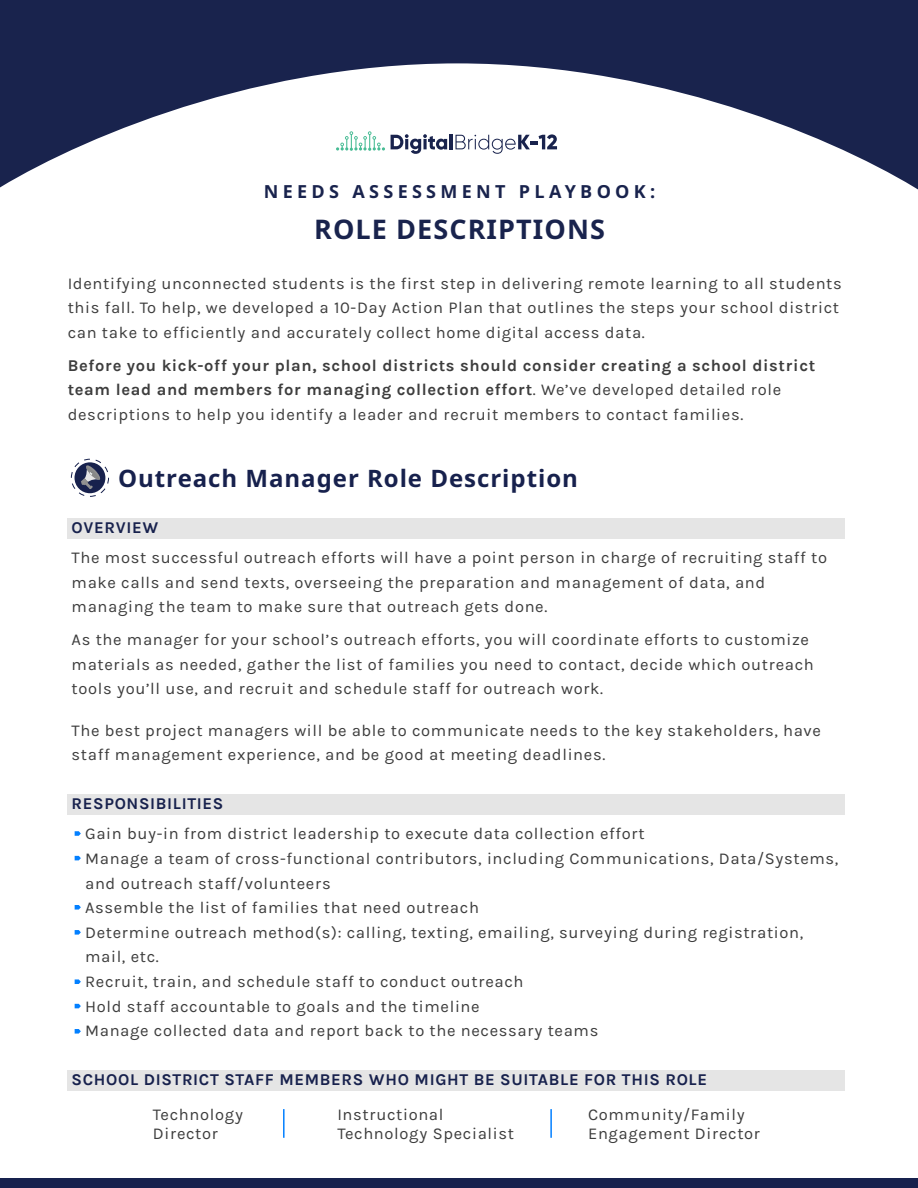
<style>
.page{position:relative;width:918px;height:1188px;background:#fff}
.page>*{position:absolute;margin:0;border:0;box-sizing:border-box;transform-origin:0 0}
.t1{font:700 27px "Noto Sans";letter-spacing:.04em;color:#19234d}
.t2{font:700 24px "Noto Sans";letter-spacing:.04em;color:#17214d}
.t3{font:700 18px "Noto Sans";letter-spacing:.24em;color:#19234d}
.t4{font:16.5px/24.6px "Karla";letter-spacing:.04em;color:#3d3d3d}
.t5{font:700 16.5px/24.6px "Karla";letter-spacing:.04em;color:#3d3d3d}
.t6{font:700 16.5px "Karla";letter-spacing:.04em;color:#17214d}
.s1{font-weight:400}
</style>
<div class="page">
<svg style="left:0;top:0;width:918px;height:190px;fill:#19234d"></svg>
<div style="left:68px;top:518px;width:777px;height:20px;background:#e5e5e5"></div>
<div style="left:68px;top:794px;width:777px;height:20px;background:#e5e5e5"></div>
<div style="left:68px;top:1070px;width:777px;height:20px;background:#e5e5e5"></div>
<svg style="left:75px;top:831px;width:6px;height:5px"></svg>
<svg style="left:75px;top:856px;width:6px;height:4px"></svg>
<svg style="left:75px;top:905px;width:6px;height:5px"></svg>
<svg style="left:75px;top:930px;width:6px;height:5px"></svg>
<svg style="left:75px;top:979px;width:6px;height:5px"></svg>
<svg style="left:75px;top:1004px;width:6px;height:4px"></svg>
<svg style="left:75px;top:1029px;width:6px;height:5px"></svg>
<div style="left:75px;top:462px;width:30px;height:31px;background:#17214d;border-radius:50%"></div>
<div style="left:71px;top:459px;width:38px;height:38px;border:1px dashed #17214d;border-radius:50%"></div>
<svg style="left:81px;top:465px;width:20px;height:24px"></svg>
<div style="left:0;top:1179px;width:918px;height:9px;background:#17214d"></div>
<hr style="left:283px;top:1109px;width:2px;height:29px;background:#0380ff">
<hr style="left:550px;top:1109px;width:2px;height:29px;background:#0380ff">
<p class="t3" style="left:264px;top:178px;width:393px">NEEDS ASSESSMENT PLAYBOOK:</p>
<h1 class="t1" style="left:314px;top:210px;width:292px">ROLE DESCRIPTIONS</h1>
<p class="t4" style="left:68px;top:271px;width:776px">Identifying unconnected students is the first step in delivering remote learning to all students this fall. To help, we developed a 10-Day Action Plan that outlines the steps your school district can take to efficiently and accurately collect home digital access data.</p>
<p class="t5" style="left:68px;top:353px;width:749px">Before you kick-off your plan, school districts should consider creating a school district team lead and members for managing collection effort<span class="s1">. We’ve developed detailed role descriptions to help you identify a leader and recruit members to contact families.</span></p>
<h2 class="t2" style="left:118px;top:462px;width:461px">Outreach Manager Role Description</h2>
<p class="t6" style="left:72px;top:518px;width:88px">OVERVIEW</p>
<p class="t4" style="left:72px;top:546px;width:757px">The most successful outreach efforts will have a point person in charge of recruiting staff to make calls and send texts, overseeing the preparation and management of data, and managing the team to make sure that outreach gets done.</p>
<p class="t4" style="left:72px;top:628px;width:744px">As the manager for your school’s outreach efforts, you will coordinate efforts to customize materials as needed, gather the list of families you need to contact, decide which outreach tools you’ll use, and recruit and schedule staff for outreach work.</p>
<p class="t4" style="left:72px;top:718px;width:751px">The best project managers will be able to communicate needs to the key stakeholders, have staff management experience, and be good at meeting deadlines.</p>
<p class="t6" style="left:72px;top:794px;width:153px">RESPONSIBILITIES</p>
<p class="t4" style="left:85px;top:822px;width:755px">Gain buy-in from district leadership to execute data collection effort<br>Manage a team of cross-functional contributors, including Communications, Data/Systems, and outreach staff/volunteers<br>Assemble the list of families that need outreach<br>Determine outreach method(s): calling, texting, emailing, surveying during registration, mail, etc.<br>Recruit, train, and schedule staff to conduct outreach<br>Hold staff accountable to goals and the timeline<br>Manage collected data and report back to the necessary teams</p>
<p class="t6" style="left:72px;top:1070px;width:637px">SCHOOL DISTRICT STAFF MEMBERS WHO MIGHT BE SUITABLE FOR THIS ROLE</p>
<p class="t4" style="left:588px;top:1106px;width:174px;line-height:18.6px">Community/Family<br>Engagement Director</p>
<p class="t4" style="left:153px;top:1106px;width:92px;line-height:18.6px">Technology<br>Director</p>
<p class="t4" style="left:337px;top:1106px;width:178px;line-height:18.6px">Instructional<br>Technology Specialist</p>
</div>
